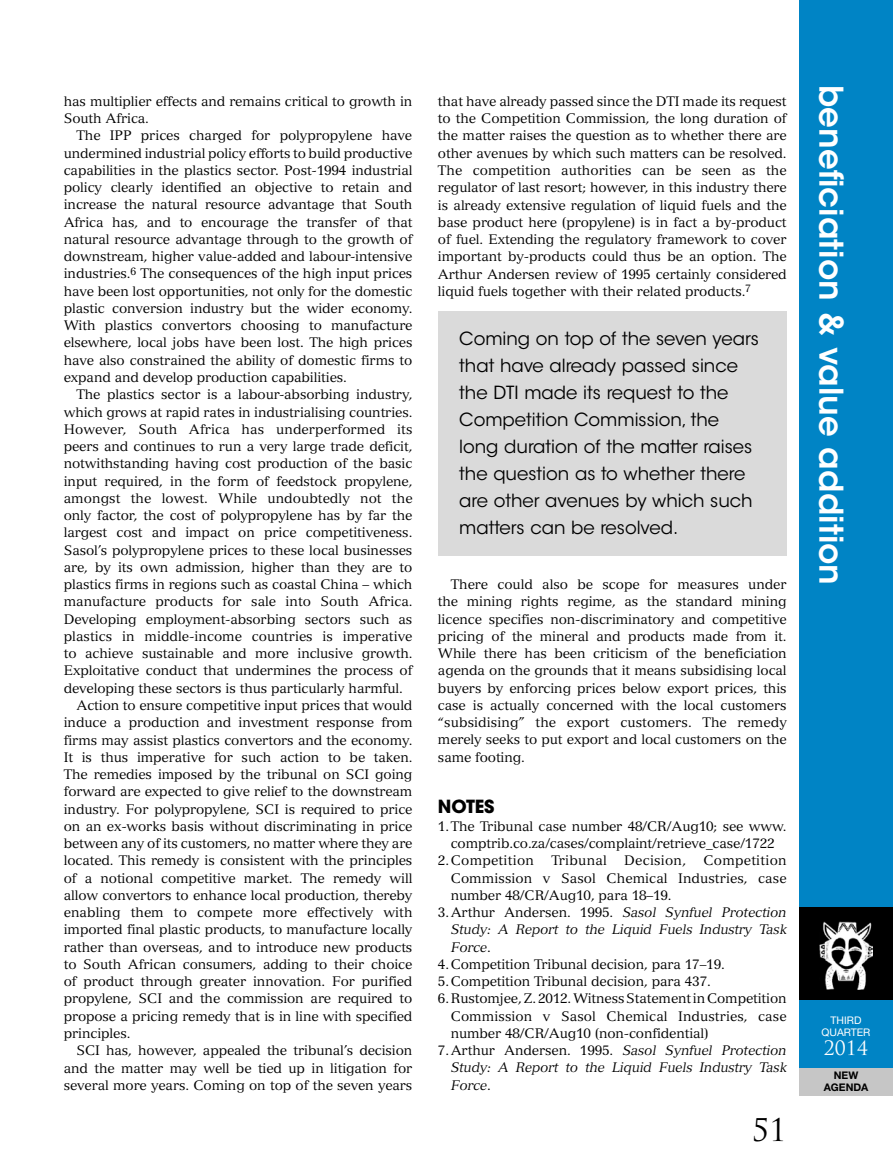
<style>
.page{position:relative;width:893px;height:1170px;background:#fff}
.page>*{position:absolute;margin:0;border:0;box-sizing:border-box;transform-origin:0 0}
.t1{font:600 32.55px "ITC Avant Garde Std";color:#fff}
.t2{font:30.45px "Trajan Pro";color:#000}
.t3{font:19.35px "Trajan Pro";color:#fff}
.t4{font:18px/27px "ITC Avant Garde Std";color:#000}
.t5{font:700 18px "ITC Avant Garde Std";letter-spacing:-.01em;color:#000}
.t6{font:13.5px/17.2px "Versailles LT Std";letter-spacing:-.01em;color:#000;text-align:justify}
.t7{font:italic 13.5px "Versailles LT Std";letter-spacing:-.01em;color:#000}
.t8{font:13.5px "Versailles LT Std";letter-spacing:.015em;color:#000}
.t9{font:10.5px/12.6px "Helvetica Neue LT Std";color:#fff;text-align:center}
.t10{font:700 10.5px/12.6px "Helvetica Neue LT Std";color:#000;text-align:center}
.s1{font-style:italic}
.s2{font-style:normal}
</style>
<div class="page">
<div style="left:799px;top:0;width:94px;height:1089px;background:#0084c5"></div>
<div style="left:799px;top:1067px;width:94px;height:28px;background:#c6c6c6"></div>
<div style="left:799px;top:907px;width:94px;height:92px;background:#000"></div>
<img style="left:820px;top:921px;width:52px;height:67px">
<div style="left:438px;top:310px;width:349px;height:245px;background:#dadada"></div>
<p class="t6" style="left:64px;top:92px;width:350px">has multiplier effects and remains critical to growth in<br>South Africa.</p>
<p class="t6" style="left:64px;top:127px;width:350px;text-indent:13px">The IPP prices charged for polypropylene have undermined industrial policy efforts to build productive capabilities in the plastics sector. Post-1994 industrial policy clearly identified an objective to retain and increase the natural resource advantage that South Africa has, and to encourage the transfer of that natural resource advantage through to the growth of downstream, higher value-added and labour-intensive industries.<sup>6</sup> The consequences of the high input prices have been lost opportunities, not only for the domestic plastic conversion industry but the wider economy.<br>With plastics convertors choosing to manufacture elsewhere, local jobs have been lost. The high prices have also constrained the ability of domestic firms to expand and develop production capabilities.</p>
<p class="t6" style="left:77px;top:386px;width:337px">The plastics sector is a labour-absorbing industry,</p>
<p class="t6" style="left:64px;top:403px;width:350px">which grows at rapid rates in industrialising countries.</p>
<p class="t6" style="left:64px;top:420px;width:350px">However, South Africa has underperformed its</p>
<p class="t6" style="left:64px;top:437px;width:350px">peers and continues to run a very large trade deficit,</p>
<p class="t6" style="left:64px;top:455px;width:350px">notwithstanding having cost production of the basic</p>
<p class="t6" style="left:64px;top:472px;width:350px">input required, in the form of feedstock propylene,</p>
<p class="t6" style="left:64px;top:489px;width:350px">amongst the lowest. While undoubtedly not the</p>
<p class="t6" style="left:64px;top:506px;width:350px">only factor, the cost of polypropylene has by far the</p>
<p class="t6" style="left:64px;top:524px;width:350px">largest cost and impact on price competitiveness.</p>
<p class="t6" style="left:64px;top:541px;width:350px">Sasol’s polypropylene prices to these local businesses</p>
<p class="t6" style="left:64px;top:558px;width:350px">are, by its own admission, higher than they are to</p>
<p class="t6" style="left:64px;top:575px;width:350px">plastics firms in regions such as coastal China – which</p>
<p class="t6" style="left:64px;top:593px;width:350px">manufacture products for sale into South Africa.</p>
<p class="t6" style="left:64px;top:610px;width:350px">Developing employment-absorbing sectors such as</p>
<p class="t6" style="left:64px;top:627px;width:350px">plastics in middle-income countries is imperative</p>
<p class="t6" style="left:64px;top:644px;width:350px">to achieve sustainable and more inclusive growth.</p>
<p class="t6" style="left:64px;top:662px;width:350px">Exploitative conduct that undermines the process of</p>
<p class="t6" style="left:64px;top:679px;width:341px">developing these sectors is thus particularly harmful.</p>
<p class="t6" style="left:77px;top:696px;width:337px">Action to ensure competitive input prices that would</p>
<p class="t6" style="left:64px;top:713px;width:350px">induce a production and investment response from</p>
<p class="t6" style="left:64px;top:731px;width:350px">firms may assist plastics convertors and the economy.</p>
<p class="t6" style="left:64px;top:748px;width:350px">It is thus imperative for such action to be taken.</p>
<p class="t6" style="left:64px;top:765px;width:350px">The remedies imposed by the tribunal on SCI going</p>
<p class="t6" style="left:64px;top:782px;width:350px">forward are expected to give relief to the downstream</p>
<p class="t6" style="left:64px;top:800px;width:350px">industry. For polypropylene, SCI is required to price</p>
<p class="t6" style="left:64px;top:817px;width:350px">on an ex-works basis without discriminating in price</p>
<p class="t6" style="left:64px;top:834px;width:350px">between any of its customers, no matter where they are</p>
<p class="t6" style="left:64px;top:852px;width:350px">located. This remedy is consistent with the principles</p>
<p class="t6" style="left:64px;top:869px;width:350px">of a notional competitive market. The remedy will</p>
<p class="t6" style="left:64px;top:886px;width:350px">allow convertors to enhance local production, thereby</p>
<p class="t6" style="left:64px;top:903px;width:350px">enabling them to compete more effectively with</p>
<p class="t6" style="left:64px;top:921px;width:350px">imported final plastic products, to manufacture locally</p>
<p class="t6" style="left:64px;top:938px;width:350px">rather than overseas, and to introduce new products</p>
<p class="t6" style="left:64px;top:955px;width:350px">to South African consumers, adding to their choice</p>
<p class="t6" style="left:64px;top:972px;width:350px">of product through greater innovation. For purified</p>
<p class="t6" style="left:64px;top:990px;width:350px">propylene, SCI and the commission are required to</p>
<p class="t6" style="left:64px;top:1007px;width:350px">propose a pricing remedy that is in line with specified</p>
<p class="t6" style="left:64px;top:1024px;width:68px">principles.</p>
<p class="t6" style="left:77px;top:1041px;width:337px">SCI has, however, appealed the tribunal’s decision</p>
<p class="t6" style="left:64px;top:1059px;width:350px">and the matter may well be tied up in litigation for</p>
<p class="t6" style="left:64px;top:1076px;width:350px">several more years. Coming on top of the seven years</p>
<p class="t6" style="left:438px;top:93px;width:350px">that have already passed since the DTI made its request to the Competition Commission, the long duration of the matter raises the question as to whether there are other avenues by which such matters can be resolved.<br>The competition authorities can be seen as the regulator of last resort; however, in this industry there is already extensive regulation of liquid fuels and the base product here (propylene) is in fact a by-product of fuel. Extending the regulatory framework to cover important by-products could thus be an option. The Arthur Andersen review of 1995 certainly considered liquid fuels together with their related products.<sup>7</sup></p>
<p class="t4" style="left:459px;top:325px;width:301px">Coming on top of the seven years that have already passed since the DTI made its request to the<br>Competition Commission, the long duration of the matter raises the question as to whether there are other avenues by which such matters can be resolved.</p>
<p class="t6" style="left:438px;top:575px;width:350px;text-indent:13px">There could also be scope for measures under the mining rights regime, as the standard mining licence specifies non-discriminatory and competitive pricing of the mineral and products made from it.<br>While there has been criticism of the beneficiation agenda on the grounds that it means subsidising local buyers by enforcing prices below export prices, this case is actually concerned with the local customers “subsidising” the export customers. The remedy merely seeks to put export and local customers on the same footing.</p>
<h3 class="t5" style="left:438px;top:795px;width:58px">NOTES</h3>
<p class="t6" style="left:438px;top:817px;width:350px">1.The Tribunal case number 48/CR/Aug10; see www.</p>
<p class="t6" style="left:451px;top:834px;width:325px">comptrib.co.za/cases/complaint/retrieve_case/1722</p>
<p class="t8" style="left:438px;top:852px;width:98px">2.Competition</p>
<p class="t8" style="left:551px;top:852px;width:57px">Tribunal</p>
<p class="t8" style="left:624px;top:852px;width:63px">Decision,</p>
<p class="t8" style="left:703px;top:852px;width:85px">Competition</p>
<p class="t6" style="left:451px;top:869px;width:337px">Commission v Sasol Chemical Industries, case</p>
<p class="t6" style="left:451px;top:886px;width:222px">number 48/CR/Aug10, para 18–19.</p>
<p class="t6" style="left:438px;top:903px;width:350px">3.Arthur Andersen. 1995. <span class="s1">Sasol Synfuel Protection</span></p>
<p class="t7" style="left:451px;top:921px;width:337px">Study: A Report to the Liquid Fuels Industry Task</p>
<p class="t7" style="left:451px;top:938px;width:42px">Force<span class="s2">.</span></p>
<p class="t6" style="left:438px;top:955px;width:288px">4.Competition Tribunal decision, para 17–19.</p>
<p class="t6" style="left:438px;top:972px;width:274px">5.Competition Tribunal decision, para 437.</p>
<p class="t6" style="left:438px;top:989px;width:350px">6.Rustomjee, Z. 2012. Witness Statement in Competition</p>
<p class="t6" style="left:451px;top:1007px;width:337px">Commission v Sasol Chemical Industries, case</p>
<p class="t6" style="left:451px;top:1024px;width:259px">number 48/CR/Aug10 (non-confidential)</p>
<p class="t6" style="left:438px;top:1041px;width:350px">7.Arthur Andersen. 1995. <span class="s1">Sasol Synfuel Protection</span></p>
<p class="t7" style="left:451px;top:1059px;width:337px">Study: A Report to the Liquid Fuels Industry Task</p>
<p class="t7" style="left:451px;top:1076px;width:42px">Force<span class="s2">.</span></p>
<h2 class="t2" style="left:752px;top:1110px;width:36px">51</h2>
<h1 class="t1" style="left:852px;top:85px;width:501px;rotate:90deg">beneficiation &amp; value addition</h1>
<p class="t9" style="left:821px;top:1013px;width:51px">THIRD<br>QUARTER</p>
<h3 class="t3" style="left:824px;top:1035px;width:46px">2014</h3>
<p class="t10" style="left:824px;top:1068px;width:46px">NEW<br>AGENDA</p>
</div>
